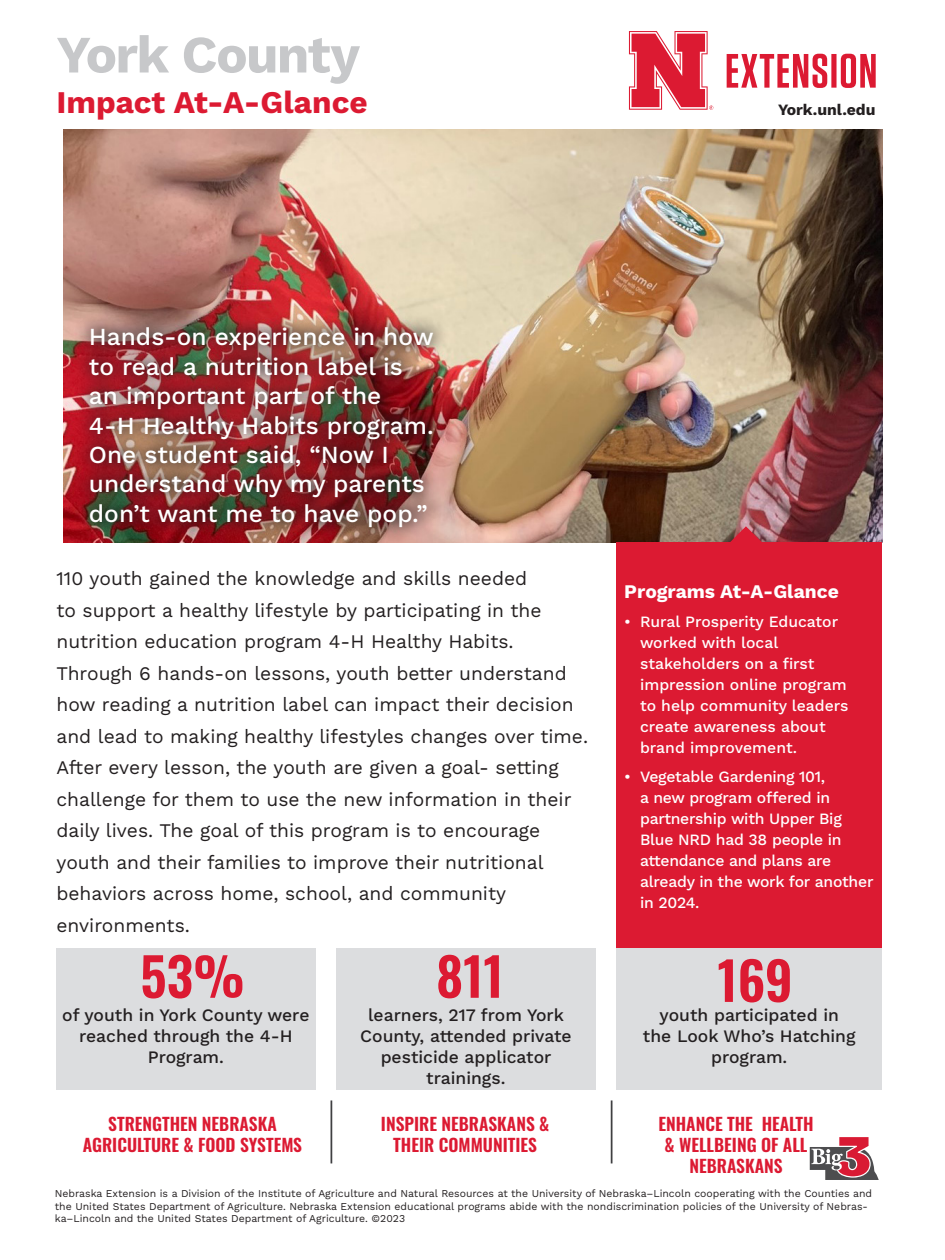
<style>
.page{position:relative;width:945px;height:1260px;background:#fff}
.page>*{position:absolute;margin:0;border:0;box-sizing:border-box;transform-origin:0 0}
.t1{font:700 52.5px "Work Sans";letter-spacing:-.03em;color:#c7c8ca}
.t2{font:600 52.5px "Oswald";color:#dc1a32}
.t3{font:700 31.5px "Work Sans";color:#dc1a32}
.t4{font:500 24.5px/29.4px "Work Sans";color:#fff}
.t5{font:19.25px/31.5px "Work Sans";color:#231f20}
.t6{font:700 19.25px "Work Sans";color:#fff}
.t7{font:500 17.5px/21px "Work Sans";color:#231f20;text-align:center}
.t8{font:600 17.5px/21px "Oswald";color:#dc1a32;text-align:center}
.t9{font:500 15.75px/21px "Work Sans";letter-spacing:-.015em;color:#fff}
.t10{font:700 15.75px "Work Sans";color:#231f20}
.t11{font:10.5px/12.6px "Work Sans";color:#231f20}
</style>
<div class="page">
<img style="left:63px;top:130px;width:819px;height:413px">
<div style="left:336px;top:948px;width:260px;height:142px;background:#dcdddf"></div>
<div style="left:616px;top:948px;width:266px;height:142px;background:#dcdddf"></div>
<svg style="left:727px;top:54px;width:149px;height:34px"></svg>
<svg style="left:629px;top:31px;width:84px;height:79px"></svg>
<div style="left:616px;top:543px;width:266px;height:405px;background:#dc1a32"></div>
<div style="left:73px;top:311px;width:377px;height:233px;background:#231f20;opacity:.75"></div>
<svg style="left:729px;top:526px;width:34px;height:17px"></svg>
<div style="left:56px;top:948px;width:260px;height:142px;background:#dcdddf"></div>
<svg style="left:809px;top:1137px;width:70px;height:43px"></svg>
<hr style="left:331px;top:1100px;width:1px;height:63px;background:#404042">
<hr style="left:611px;top:1100px;width:1px;height:63px;background:#404042">
<p class="t1" style="left:56px;top:15px;width:305px">York County</p>
<p class="t3" style="left:56px;top:78px;width:313px">Impact At-A-Glance</p>
<p class="t10" style="left:778px;top:98px;width:99px">York.unl.edu</p>
<p class="t4" style="left:89px;top:321px;width:346px">Hands-on experience in how to read a nutrition label is an important part of the<br>4-H Healthy Habits program.<br>One student said, “Now I understand why my parents don’t want me to have pop.”</p>
<p class="t5" style="left:56px;top:562px;width:533px">110 youth gained the knowledge and skills needed<br>to support a healthy lifestyle by participating in the nutrition education program 4-H Healthy Habits.<br>Through 6 hands-on lessons, youth better understand how reading a nutrition label can impact their decision and lead to making healthy lifestyles changes over time.<br>After every lesson, the youth are given a goal- setting challenge for them to use the new information in their daily lives. The goal of this program is to encourage youth and their families to improve their nutritional behaviors across home, school, and community environments.</p>
<p class="t2" style="left:140px;top:949px;width:106px">53%</p>
<p class="t7" style="left:79px;top:1025px;width:215px">reached through the 4-H<br>Program.</p>
<p class="t7" style="left:62px;top:1004px;width:249px">of youth in York County were</p>
<p class="t2" style="left:436px;top:949px;width:69px">811</p>
<p class="t7" style="left:360px;top:1004px;width:213px">learners, 217 from York<br>County, attended private pesticide applicator trainings.</p>
<p class="t6" style="left:624px;top:577px;width:216px">Programs At-A-Glance</p>
<p class="t9" style="left:640px;top:610px;width:210px;text-indent:-16px">• Rural Prosperity Educator worked with local stakeholders on a first impression online program to help community leaders create awareness about brand improvement.</p>
<p class="t9" style="left:640px;top:765px;width:235px;text-indent:-16px">• Vegetable Gardening 101,<br>a new program offered in partnership with Upper Big<br>Blue NRD had 38 people in attendance and plans are already in the work for another in 2024.</p>
<p class="t2" style="left:717px;top:953px;width:77px">169</p>
<p class="t7" style="left:643px;top:1004px;width:214px">youth participated in<br>the Look Who’s Hatching program.</p>
<p class="t8" style="left:83px;top:1114px;width:221px">STRENGTHEN NEBRASKA<br>AGRICULTURE &amp; FOOD SYSTEMS</p>
<p class="t8" style="left:381px;top:1114px;width:170px">INSPIRE NEBRASKANS &amp;<br>THEIR COMMUNITIES</p>
<p class="t8" style="left:658px;top:1114px;width:157px">ENHANCE THE HEALTH &amp; WELLBEING OF ALL<br>NEBRASKANS</p>
<p class="t11" style="left:55px;top:1187px;width:819px">Nebraska Extension is a Division of the Institute of Agriculture and Natural Resources at the University of Nebraska–Lincoln cooperating with the Counties and the United States Department of Agriculture. Nebraska Extension educational programs abide with the nondiscrimination policies of the University of Nebras&shy;ka–Lincoln and the United States Department of Agriculture. ©2023</p>
</div>
